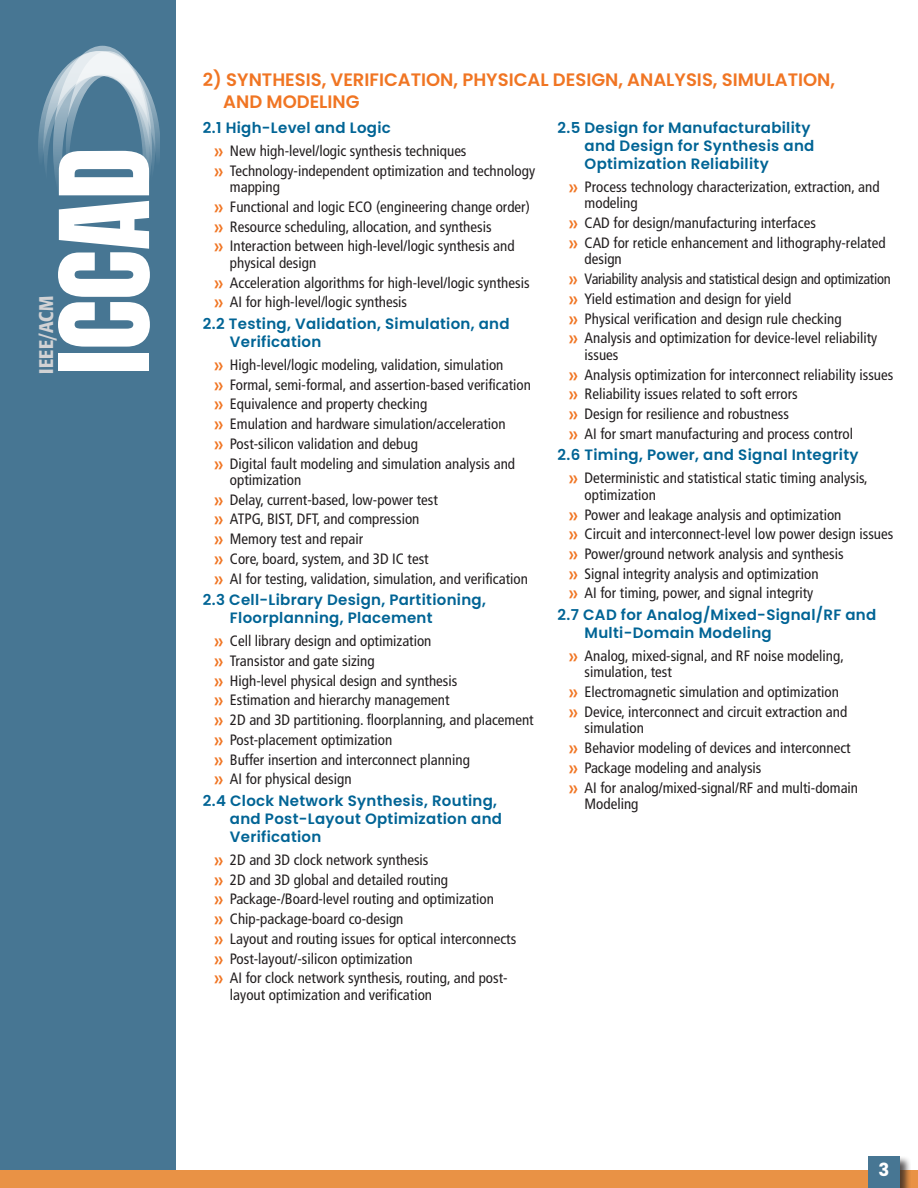
<style>
.page{position:relative;width:918px;height:1188px;background:#fff}
.page>*{position:absolute;margin:0;border:0;box-sizing:border-box;transform-origin:0 0}
.t1{font:105px "Anton";color:#fff}
.t2{font:500 condensed 19.65px "Formata";letter-spacing:.02em;color:#d1d2d4}
.t3{font:600 18px/21.6px "Poppins";color:#f07523}
.t4{font:700 18px "Poppins";color:#fff}
.t5{font:condensed 15px/16.5px "Frutiger";color:#231f20}
.t6{font:600 15px/18px "Poppins";letter-spacing:.02em;color:#016495}
.s1{font-family:"Poppins";font-stretch:normal;font-size:22.5px;color:#f07523}
</style>
<div class="page">
<div style="left:0;top:0;width:176px;height:1188px;background:#477693"></div>
<div style="left:0;top:1170px;width:918px;height:18px;background:#e99245"></div>
<div style="left:868px;top:1156px;width:43px;height:32px;background:#231f20;opacity:.75"></div>
<div style="left:868px;top:1156px;width:32px;height:32px;background:#477693"></div>
<svg style="left:38px;top:46px;width:121px;height:137px"></svg>
<h1 class="t1" style="left:51px;top:374px;width:228px;rotate:-90deg">ICCAD</h1>
<h2 class="t2" style="left:34px;top:374px;width:79px;rotate:-90deg">IEEE/ACM</h2>
<p class="t3" style="left:223px;top:69px;width:613px;text-indent:-20px">2) SYNTHESIS, VERIFICATION, PHYSICAL DESIGN, ANALYSIS, SIMULATION,<br>AND MODELING</p>
<p class="t6" style="left:203px;top:118px;width:189px">2.1 High-Level and Logic</p>
<p class="t5" style="left:213px;top:143px;width:255px"><span class="s1">»</span> New high-level/logic synthesis techniques</p>
<p class="t5" style="left:230px;top:162px;width:307px;text-indent:-16px"><span class="s1">»</span> Technology-independent optimization and technology mapping</p>
<p class="t5" style="left:213px;top:199px;width:318px"><span class="s1">»</span> Functional and logic ECO (engineering change order)</p>
<p class="t5" style="left:213px;top:218px;width:280px"><span class="s1">»</span> Resource scheduling, allocation, and synthesis</p>
<p class="t5" style="left:230px;top:238px;width:286px;text-indent:-16px"><span class="s1">»</span> Interaction between high-level/logic synthesis and physical design</p>
<p class="t5" style="left:213px;top:274px;width:318px"><span class="s1">»</span> Acceleration algorithms for high-level/logic synthesis</p>
<p class="t5" style="left:213px;top:294px;width:195px"><span class="s1">»</span> AI for high-level/logic synthesis</p>
<p class="t6" style="left:230px;top:314px;width:281px;text-indent:-27px">2.2 Testing, Validation, Simulation, and<br>Verification</p>
<p class="t5" style="left:213px;top:356px;width:292px"><span class="s1">»</span> High-level/logic modeling, validation, simulation</p>
<p class="t5" style="left:213px;top:376px;width:319px"><span class="s1">»</span> Formal, semi-formal, and assertion-based verification</p>
<p class="t5" style="left:213px;top:396px;width:215px"><span class="s1">»</span> Equivalence and property checking</p>
<p class="t5" style="left:213px;top:416px;width:294px"><span class="s1">»</span> Emulation and hardware simulation/acceleration</p>
<p class="t5" style="left:213px;top:435px;width:206px"><span class="s1">»</span> Post-silicon validation and debug</p>
<p class="t5" style="left:230px;top:455px;width:287px;text-indent:-16px"><span class="s1">»</span> Digital fault modeling and simulation analysis and optimization</p>
<p class="t5" style="left:213px;top:491px;width:226px"><span class="s1">»</span> Delay, current-based, low-power test</p>
<p class="t5" style="left:213px;top:511px;width:208px"><span class="s1">»</span> ATPG, BIST, DFT, and compression</p>
<p class="t5" style="left:213px;top:531px;width:151px"><span class="s1">»</span> Memory test and repair</p>
<p class="t5" style="left:213px;top:551px;width:217px"><span class="s1">»</span> Core, board, system, and 3D IC test</p>
<p class="t5" style="left:213px;top:570px;width:316px"><span class="s1">»</span> AI for testing, validation, simulation, and verification</p>
<p class="t6" style="left:230px;top:591px;width:257px;text-indent:-27px">2.3 Cell-Library Design, Partitioning,<br>Floorplanning, Placement</p>
<p class="t5" style="left:213px;top:633px;width:220px"><span class="s1">»</span> Cell library design and optimization</p>
<p class="t5" style="left:213px;top:653px;width:163px"><span class="s1">»</span> Transistor and gate sizing</p>
<p class="t5" style="left:213px;top:672px;width:245px"><span class="s1">»</span> High-level physical design and synthesis</p>
<p class="t5" style="left:213px;top:692px;width:238px"><span class="s1">»</span> Estimation and hierarchy management</p>
<p class="t5" style="left:213px;top:712px;width:322px"><span class="s1">»</span> 2D and 3D partitioning. floorplanning, and placement</p>
<p class="t5" style="left:213px;top:732px;width:180px"><span class="s1">»</span> Post-placement optimization</p>
<p class="t5" style="left:213px;top:751px;width:258px"><span class="s1">»</span> Buffer insertion and interconnect planning</p>
<p class="t5" style="left:213px;top:771px;width:140px"><span class="s1">»</span> AI for physical design</p>
<p class="t6" style="left:230px;top:791px;width:274px;text-indent:-27px">2.4 Clock Network Synthesis, Routing, and Post-Layout Optimization and<br>Verification</p>
<p class="t5" style="left:213px;top:852px;width:216px"><span class="s1">»</span> 2D and 3D clock network synthesis</p>
<p class="t5" style="left:213px;top:871px;width:236px"><span class="s1">»</span> 2D and 3D global and detailed routing</p>
<p class="t5" style="left:213px;top:891px;width:282px"><span class="s1">»</span> Package-/Board-level routing and optimization</p>
<p class="t5" style="left:213px;top:911px;width:192px"><span class="s1">»</span> Chip-package-board co-design</p>
<p class="t5" style="left:213px;top:930px;width:304px"><span class="s1">»</span> Layout and routing issues for optical interconnects</p>
<p class="t5" style="left:213px;top:950px;width:201px"><span class="s1">»</span> Post-layout/-silicon optimization</p>
<p class="t5" style="left:230px;top:970px;width:279px;text-indent:-16px"><span class="s1">»</span> AI for clock network synthesis, routing, and post&shy;layout optimization and verification</p>
<p class="t6" style="left:585px;top:118px;width:231px;text-indent:-27px">2.5 Design for Manufacturability and Design for Synthesis and<br>Optimization Reliability</p>
<p class="t5" style="left:585px;top:179px;width:296px;text-indent:-16px"><span class="s1">»</span> Process technology characterization, extraction, and modeling</p>
<p class="t5" style="left:568px;top:215px;width:249px"><span class="s1">»</span> CAD for design/manufacturing interfaces</p>
<p class="t5" style="left:585px;top:235px;width:302px;text-indent:-16px"><span class="s1">»</span> CAD for reticle enhancement and lithography-related design</p>
<p class="t5" style="left:568px;top:271px;width:324px"><span class="s1">»</span> Variability analysis and statistical design and optimization</p>
<p class="t5" style="left:568px;top:290px;width:225px"><span class="s1">»</span> Yield estimation and design for yield</p>
<p class="t5" style="left:568px;top:310px;width:275px"><span class="s1">»</span> Physical verification and design rule checking</p>
<p class="t5" style="left:585px;top:330px;width:294px;text-indent:-16px"><span class="s1">»</span> Analysis and optimization for device-level reliability issues</p>
<p class="t5" style="left:568px;top:366px;width:327px"><span class="s1">»</span> Analysis optimization for interconnect reliability issues</p>
<p class="t5" style="left:568px;top:386px;width:231px"><span class="s1">»</span> Reliability issues related to soft errors</p>
<p class="t5" style="left:568px;top:406px;width:222px"><span class="s1">»</span> Design for resilience and robustness</p>
<p class="t5" style="left:568px;top:425px;width:287px"><span class="s1">»</span> AI for smart manufacturing and process control</p>
<p class="t6" style="left:558px;top:446px;width:302px">2.6 Timing, Power, and Signal Integrity</p>
<p class="t5" style="left:585px;top:470px;width:285px;text-indent:-16px"><span class="s1">»</span> Deterministic and statistical static timing analysis, optimization</p>
<p class="t5" style="left:568px;top:506px;width:275px"><span class="s1">»</span> Power and leakage analysis and optimization</p>
<p class="t5" style="left:568px;top:526px;width:327px"><span class="s1">»</span> Circuit and interconnect-level low power design issues</p>
<p class="t5" style="left:568px;top:546px;width:277px"><span class="s1">»</span> Power/ground network analysis and synthesis</p>
<p class="t5" style="left:568px;top:565px;width:252px"><span class="s1">»</span> Signal integrity analysis and optimization</p>
<p class="t5" style="left:568px;top:585px;width:247px"><span class="s1">»</span> AI for timing, power, and signal integrity</p>
<p class="t6" style="left:585px;top:606px;width:293px;text-indent:-27px">2.7 CAD for Analog/Mixed-Signal/RF and<br>Multi-Domain Modeling</p>
<p class="t5" style="left:585px;top:648px;width:261px;text-indent:-16px"><span class="s1">»</span> Analog, mixed-signal, and RF noise modeling, simulation, test</p>
<p class="t5" style="left:568px;top:684px;width:272px"><span class="s1">»</span> Electromagnetic simulation and optimization</p>
<p class="t5" style="left:585px;top:704px;width:264px;text-indent:-16px"><span class="s1">»</span> Device, interconnect and circuit extraction and simulation</p>
<p class="t5" style="left:568px;top:740px;width:284px"><span class="s1">»</span> Behavior modeling of devices and interconnect</p>
<p class="t5" style="left:568px;top:760px;width:195px"><span class="s1">»</span> Package modeling and analysis</p>
<p class="t5" style="left:585px;top:779px;width:275px;text-indent:-16px"><span class="s1">»</span> AI for analog/mixed-signal/RF and multi-domain<br>Modeling</p>
<p class="t4" style="left:879px;top:1159px;width:12px">3</p>
</div>
